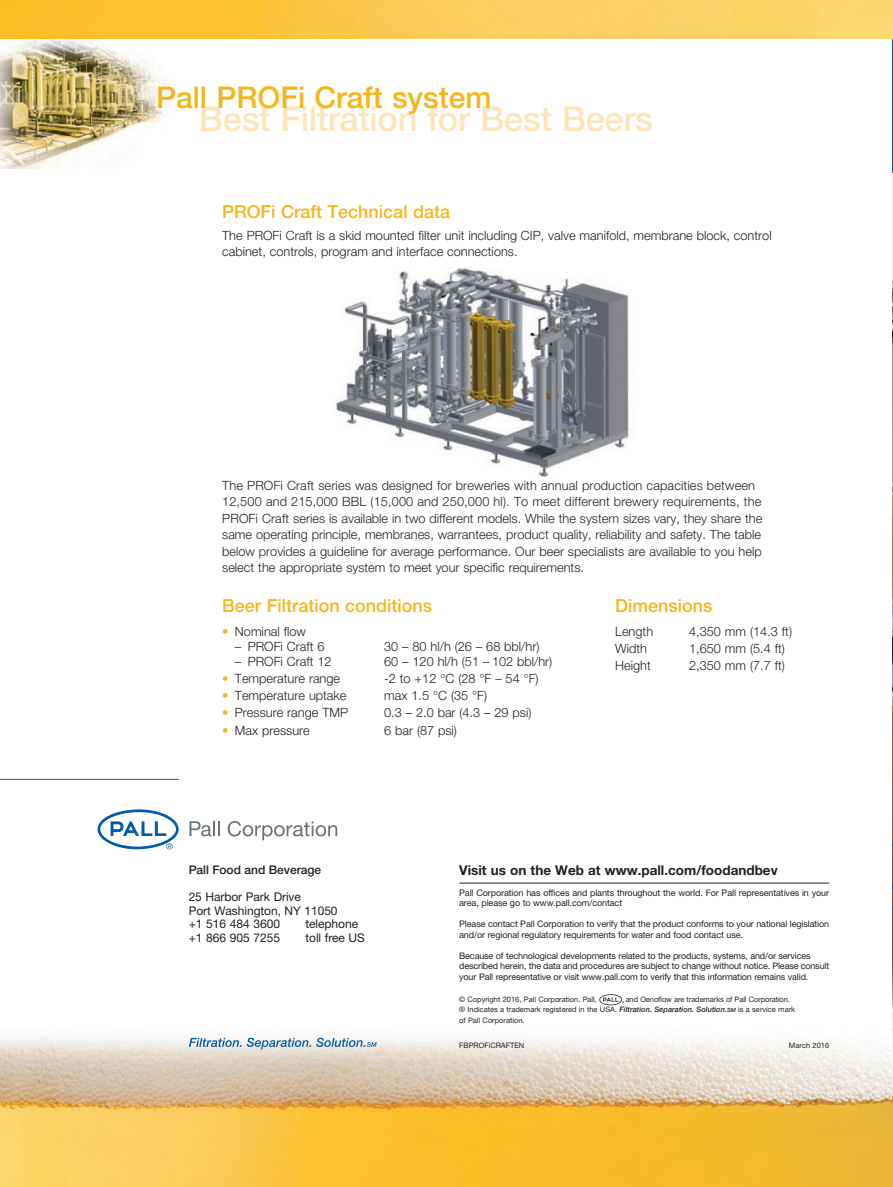
<style>
.page{position:relative;width:893px;height:1187px;background:#fff}
.page>*{position:absolute;margin:0;border:0;box-sizing:border-box;transform-origin:0 0}
.t1{font:500 34.5px "Helvetica Neue";letter-spacing:-.01em;color:#fce6b9}
.t2{font:500 30px "Helvetica Neue";color:#f5b619}
.t3{font:500 18px "Helvetica Neue";color:#f5b619}
.t4{font:700 13.5px "Helvetica Neue";color:#231f20}
.t5{font:300 12.75px/16.5px "Helvetica Neue";color:#231f20}
.t6{font:12px/13.5px "Helvetica Neue";letter-spacing:-.005em;color:#231f20}
.t7{font:500 12px "Helvetica Neue";letter-spacing:-.005em;color:#231f20}
.t8{font:9px/10.5px "Helvetica Neue";letter-spacing:-.01em;color:#231f20}
.t9{font:7.5px/10.5px "Helvetica Neue";color:#231f20}
.s1{color:#f5b619}
.s2{font-weight:500;font-style:italic}
.s3{font-weight:500;font-style:italic;font-size:5.7px}
</style>
<div class="page">
<img style="left:0;top:1036px;width:892px;height:150px">
<hr style="left:892px;top:0;width:1px;height:174px;background:#015aaa">
<img style="left:0;top:38px;width:172px;height:130px">
<hr style="left:459px;top:882px;width:370px;height:1px;background:#231f20">
<svg style="left:599px;top:994px;width:23px;height:11px"></svg>
<svg style="left:189px;top:1037px;width:188px;height:12px"></svg>
<svg style="left:189px;top:821px;width:31px;height:15px"></svg>
<svg style="left:228px;top:821px;width:109px;height:19px"></svg>
<svg style="left:98px;top:809px;width:81px;height:40px"></svg>
<hr style="left:0;top:778px;width:179px;height:1px;background:#0d60ae">
<img style="left:0;top:0;width:893px;height:38px">
<hr style="left:892px;top:173px;width:1px;height:1013px;background:#fff">
<img style="left:336px;top:267px;width:293px;height:210px">
<h2 class="t2" style="left:156px;top:80px;width:337px">Pall PROFi Craft system</h2>
<h1 class="t1" style="left:199px;top:98px;width:456px">Best Filtration for Best Beers</h1>
<h3 class="t3" style="left:222px;top:201px;width:229px">PROFi Craft Technical data</h3>
<p class="t5" style="left:222px;top:227px;width:551px">The PROFi Craft is a skid mounted filter unit including CIP, valve manifold, membrane block, control cabinet, controls, program and interface connections.</p>
<p class="t5" style="left:222px;top:476px;width:542px">The PROFi Craft series was designed for breweries with annual production capacities between 12,500 and 215,000 BBL (15,000 and 250,000 hl). To meet different brewery requirements, the PROFi Craft series is available in two different models. While the system sizes vary, they share the same operating principle, membranes, warrantees, product quality, reliability and safety. The table below provides a guideline for average performance. Our beer specialists are available to you help select the appropriate system to meet your specific requirements.</p>
<h3 class="t3" style="left:222px;top:595px;width:212px">Beer Filtration conditions</h3>
<p class="t5" style="left:222px;top:623px;width:85px"><span class="s1">•</span> Nominal flow</p>
<p class="t5" style="left:235px;top:638px;width:91px">– PROFi Craft 6</p>
<p class="t5" style="left:384px;top:638px;width:157px">30 – 80 hl/h (26 – 68 bbl/hr)</p>
<p class="t5" style="left:235px;top:653px;width:98px">– PROFi Craft 12</p>
<p class="t5" style="left:384px;top:653px;width:170px">60 – 120 hl/h (51 – 102 bbl/hr)</p>
<p class="t5" style="left:222px;top:670px;width:119px"><span class="s1">•</span> Temperature range</p>
<p class="t5" style="left:384px;top:670px;width:156px">-2 to +12 °C (28 °F – 54 °F)</p>
<p class="t5" style="left:222px;top:687px;width:126px"><span class="s1">•</span> Temperature uptake</p>
<p class="t5" style="left:384px;top:687px;width:105px">max 1.5 °C (35 °F)</p>
<p class="t5" style="left:222px;top:704px;width:127px"><span class="s1">•</span> Pressure range TMP</p>
<p class="t5" style="left:384px;top:704px;width:149px">0.3 – 2.0 bar (4.3 – 29 psi)</p>
<p class="t5" style="left:222px;top:721px;width:89px"><span class="s1">•</span> Max pressure</p>
<p class="t5" style="left:384px;top:721px;width:74px">6 bar (87 psi)</p>
<h3 class="t3" style="left:615px;top:595px;width:99px">Dimensions</h3>
<p class="t5" style="left:615px;top:623px;width:40px">Length</p>
<p class="t5" style="left:689px;top:623px;width:104px">4,350 mm (14.3 ft)</p>
<p class="t5" style="left:615px;top:640px;width:33px">Width</p>
<p class="t5" style="left:689px;top:640px;width:97px">1,650 mm (5.4 ft)</p>
<p class="t5" style="left:615px;top:657px;width:37px">Height</p>
<p class="t5" style="left:689px;top:657px;width:97px">2,350 mm (7.7 ft)</p>
<p class="t7" style="left:189px;top:862px;width:134px">Pall Food and Beverage</p>
<p class="t6" style="left:189px;top:890px;width:150px">25 Harbor Park Drive<br>Port Washington, NY 11050 +1 516 484 3600</p>
<p class="t6" style="left:305px;top:917px;width:54px">telephone</p>
<p class="t6" style="left:189px;top:930px;width:93px">+1 866 905 7255</p>
<p class="t6" style="left:305px;top:930px;width:61px">toll free US</p>
<p class="t4" style="left:459px;top:861px;width:320px">Visit us on the Web at www.pall.com/foodandbev</p>
<p class="t8" style="left:459px;top:887px;width:371px">Pall Corporation has offices and plants throughout the world. For Pall representatives in your area, please go to www.pall.com/contact</p>
<p class="t8" style="left:459px;top:918px;width:371px">Please contact Pall Corporation to verify that the product conforms to your national legislation and/or regional regulatory requirements for water and food contact use.</p>
<p class="t8" style="left:459px;top:950px;width:371px">Because of technological developments related to the products, systems, and/or services described herein, the data and procedures are subject to change without notice. Please consult your Pall representative or visit www.pall.com to verify that this information remains valid.</p>
<p class="t9" style="left:459px;top:993px;width:139px">© Copyright 2016, Pall Corporation. Pall,</p>
<p class="t9" style="left:459px;top:993px;width:337px;text-indent:163px">, and Oenoflow are trademarks of Pall Corporation. ® Indicates a trademark registered in the USA. <span class="s2">Filtration. Separation. Solution.</span><span class="s3">SM</span> is a service mark of Pall Corporation.</p>
<p class="t9" style="left:459px;top:1039px;width:67px">FBPROFiCRAFTEN</p>
<p class="t9" style="left:789px;top:1039px;width:42px">March 2016</p>
</div>
